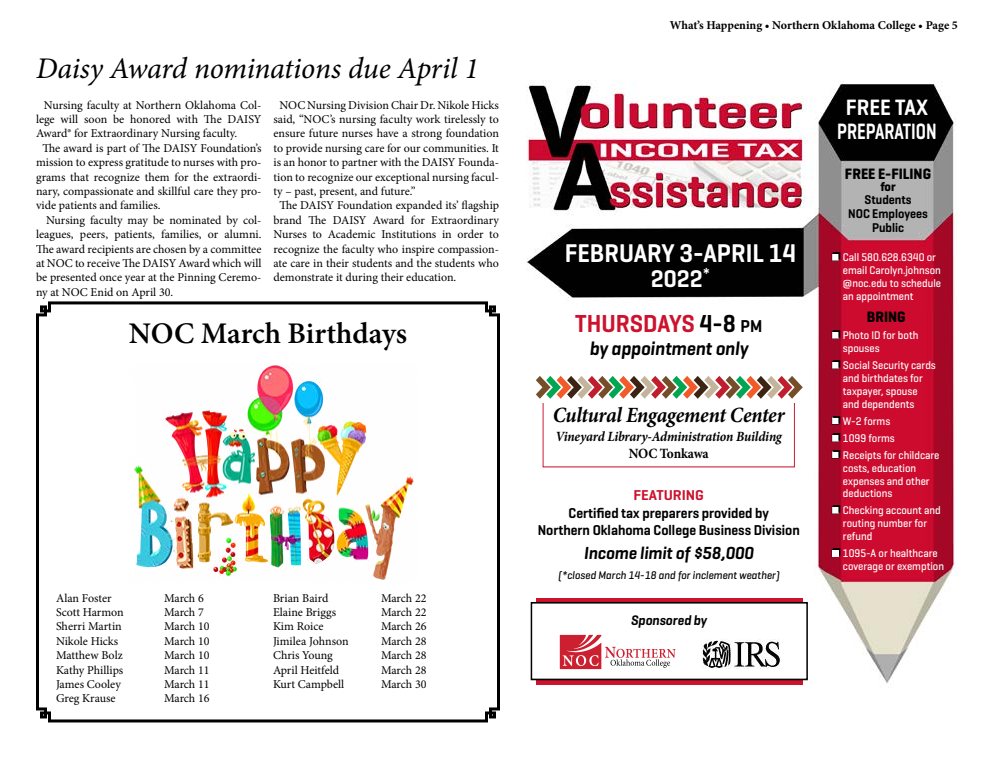
<style>
.page{position:relative;width:1008px;height:768px;background:#fff}
.page>*{position:absolute;margin:0;border:0;box-sizing:border-box;transform-origin:0 0}
.t1{font:italic 30px "Minion Pro";letter-spacing:-.01em;color:#000}
.t2{font:600 30px "Minion Pro";letter-spacing:-.005em;color:#000}
.t3{font:600 26.1px "Geogrotesque";color:#fff;scale:.94 1}
.t4{font:600 25px "Geogrotesque";color:#cd122d;scale:.94 1}
.t5{font:600 24.6px "Geogrotesque";color:#fff;scale:.94 1}
.t6{font:600 22.6px/24.2px "Geogrotesque";color:#fff;text-align:center;scale:.94 1}
.t7{font:italic 700 21.8px "Minion Pro";letter-spacing:-.015em;color:#000;scale:.94 1}
.t8{font:italic 600 19.4px "Geogrotesque";color:#000;scale:.94 1}
.t9{font:italic 600 17.8px "Geogrotesque";color:#000;scale:.94 1}
.t10{font:700 15.3px "Geogrotesque";color:#000;scale:.94 1}
.t11{font:600 14.5px/17.4px "Geogrotesque";color:#000;text-align:center;scale:.94 1}
.t12{font:italic 700 14.1px/17px "Minion Pro";letter-spacing:-.015em;color:#000;text-align:center;scale:.94 1}
.t13{font:italic 600 14px "Geogrotesque";color:#000;scale:.94 1}
.t14{font:600 12.9px/13.7px "Geogrotesque";color:#000;text-align:center;scale:.94 1}
.t15{font:12px/14.4px "Minion Pro";letter-spacing:-.005em;color:#000;text-align:justify}
.t16{font:700 12px "Minion Pro";color:#000}
.t17{font:500 11.3px/12.9px "Geogrotesque";color:#fff;scale:.94 1}
.t18{font:italic 500 11.3px "Geogrotesque";color:#000;scale:.94 1}
.s1{color:#000}
.s2{font-size:17.5px;color:#000}
.s3{font-style:normal}
.s4{color:#cd122d}
.s5{font-weight:700}
</style>
<div class="page">
<img style="left:526px;top:80px;width:431px;height:605px">
<div style="left:535px;top:372px;width:273px;height:30px;background:#fff"></div>
<svg style="left:536px;top:598px;width:266px;height:86px;background:#c5112b"></svg>
<div style="left:531px;top:603px;width:276px;height:76px;background:#fff"></div>
<div style="left:531px;top:602px;width:277px;height:78px;border:2px solid #000"></div>
<img style="left:701px;top:640px;width:79px;height:28px">
<svg style="left:560px;top:635px;width:116px;height:34px"></svg>
<svg style="left:536px;top:376px;width:267px;height:23px"></svg>
<svg style="left:36px;top:301px;width:464px;height:422px"></svg>
<svg style="left:832px;top:252px;width:8px;height:9px"></svg>
<svg style="left:832px;top:330px;width:8px;height:9px"></svg>
<svg style="left:832px;top:360px;width:8px;height:9px"></svg>
<svg style="left:832px;top:416px;width:8px;height:9px"></svg>
<svg style="left:832px;top:433px;width:8px;height:9px"></svg>
<svg style="left:832px;top:450px;width:8px;height:9px"></svg>
<svg style="left:832px;top:505px;width:8px;height:9px"></svg>
<svg style="left:832px;top:548px;width:8px;height:9px"></svg>
<p class="t1" style="left:36px;top:48px;width:444px">Daisy Award nominations due April 1</p>
<p class="t15" style="left:36px;top:98px;width:227px;text-indent:8px">Nursing faculty at Northern Oklahoma Col&shy;lege will soon be honored with The DAISY Award® for Extraordinary Nursing faculty.</p>
<p class="t15" style="left:36px;top:141px;width:227px;text-indent:6px">The award is part of The DAISY Foundation’s mission to express gratitude to nurses with pro&shy;grams that recognize them for the extraordi&shy;nary, compassionate and skillful care they pro&shy;vide patients and families.</p>
<p class="t15" style="left:36px;top:213px;width:227px;text-indent:10px">Nursing faculty may be nominated by col&shy;leagues, peers, patients, families, or alumni.<br>The award recipients are chosen by a committee at NOC to receive The DAISY Award which will be presented once year at the Pinning Ceremo&shy;ny at NOC Enid on April 30.</p>
<p class="t15" style="left:274px;top:98px;width:227px;text-indent:6px">NOC Nursing Division Chair Dr. Nikole Hicks said, “NOC’s nursing faculty work tirelessly to ensure future nurses have a strong foundation to provide nursing care for our communities. It is an honor to partner with the DAISY Founda&shy;tion to recognize our exceptional nursing facul&shy;ty – past, present, and future.”</p>
<p class="t15" style="left:274px;top:198px;width:227px;text-indent:6px">The DAISY Foundation expanded its’ flagship brand The DAISY Award for Extraordinary Nurses to Academic Institutions in order to recognize the faculty who inspire compassion&shy;ate care in their students and the students who demonstrate it during their education.</p>
<p class="t2" style="left:129px;top:313px;width:280px">NOC March Birthdays</p>
<p class="t15" style="left:56px;top:591px;width:57px">Alan Foster</p>
<p class="t15" style="left:164px;top:591px;width:41px">March 6</p>
<p class="t15" style="left:56px;top:605px;width:69px">Scott Harmon</p>
<p class="t15" style="left:164px;top:605px;width:41px">March 7</p>
<p class="t15" style="left:56px;top:619px;width:67px">Sherri Martin</p>
<p class="t15" style="left:164px;top:619px;width:47px">March 10</p>
<p class="t15" style="left:56px;top:634px;width:64px">Nikole Hicks</p>
<p class="t15" style="left:164px;top:634px;width:47px">March 10</p>
<p class="t15" style="left:56px;top:648px;width:68px">Matthew Bolz</p>
<p class="t15" style="left:164px;top:648px;width:47px">March 10</p>
<p class="t15" style="left:56px;top:663px;width:69px">Kathy Phillips</p>
<p class="t15" style="left:164px;top:663px;width:47px">March 11</p>
<p class="t15" style="left:56px;top:677px;width:66px">James Cooley</p>
<p class="t15" style="left:164px;top:677px;width:47px">March 11</p>
<p class="t15" style="left:56px;top:691px;width:61px">Greg Krause</p>
<p class="t15" style="left:164px;top:691px;width:47px">March 16</p>
<p class="t15" style="left:273px;top:591px;width:57px">Brian Baird</p>
<p class="t15" style="left:381px;top:591px;width:47px">March 22</p>
<p class="t15" style="left:273px;top:605px;width:65px">Elaine Briggs</p>
<p class="t15" style="left:381px;top:605px;width:47px">March 22</p>
<p class="t15" style="left:273px;top:619px;width:52px">Kim Roice</p>
<p class="t15" style="left:381px;top:619px;width:47px">March 26</p>
<p class="t15" style="left:273px;top:634px;width:77px">Jimilea Johnson</p>
<p class="t15" style="left:381px;top:634px;width:47px">March 28</p>
<p class="t15" style="left:273px;top:648px;width:61px">Chris Young</p>
<p class="t15" style="left:381px;top:648px;width:47px">March 28</p>
<p class="t15" style="left:273px;top:663px;width:68px">April Heitfeld</p>
<p class="t15" style="left:381px;top:663px;width:47px">March 28</p>
<p class="t15" style="left:273px;top:677px;width:73px">Kurt Campbell</p>
<p class="t15" style="left:381px;top:677px;width:47px">March 30</p>
<p class="t16" style="left:670px;top:17px;width:290px">What’s Happening • Northern Oklahoma College • Page 5</p>
<p class="t3" style="left:565px;top:237px;width:248px">FEBRUARY 3-APRIL 14</p>
<p class="t5" style="left:651px;top:263px;width:64px">2022<sup>*</sup></p>
<p class="t4" style="left:575px;top:308px;width:200px">THURSDAYS <span class="s1">4-8</span> <span class="s2">pm</span></p>
<p class="t8" style="left:590px;top:336px;width:170px">by appointment only</p>
<p class="t7" style="left:553px;top:400px;width:248px">Cultural Engagement Center</p>
<p class="t12" style="left:556px;top:428px;width:242px">Vineyard Library-Administration Building<br><span class="s3">NOC Tonkawa</span></p>
<p class="t11" style="left:538px;top:487px;width:280px"><span class="s4">FEATURING<br></span>Certified tax preparers provided by<br>Northern Oklahoma College Business Division</p>
<p class="t9" style="left:584px;top:542px;width:182px">Income limit of $58,000</p>
<p class="t18" style="left:558px;top:568px;width:237px">(*closed March 14-18 and for inclement weather)</p>
<p class="t13" style="left:631px;top:612px;width:82px">Sponsored by</p>
<p class="t6" style="left:837px;top:95px;width:107px">FREE TAX<br>PREPARATION</p>
<p class="t10" style="left:845px;top:164px;width:93px">FREE E-FILING</p>
<p class="t14" style="left:848px;top:180px;width:86px"><span class="s5">for<br></span>Students<br>NOC Employees<br>Public</p>
<p class="t17" style="left:843px;top:250px;width:106px">Call 580.628.6340 or email Carolyn.johnson @noc.edu to schedule an appointment</p>
<p class="t10" style="left:867px;top:308px;width:43px">BRING</p>
<p class="t17" style="left:843px;top:329px;width:82px">Photo ID for both spouses</p>
<p class="t17" style="left:843px;top:359px;width:100px">Social Security cards and birthdates for taxpayer, spouse and dependents</p>
<p class="t17" style="left:843px;top:412px;width:104px;line-height:17px">W-2 forms<br>1099 forms<br>Receipts for childcare</p>
<p class="t17" style="left:843px;top:461px;width:94px">costs, education expenses and other deductions</p>
<p class="t17" style="left:843px;top:504px;width:106px">Checking account and routing number for refund</p>
<p class="t17" style="left:843px;top:547px;width:109px">1095-A or healthcare coverage or exemption</p>
</div>
